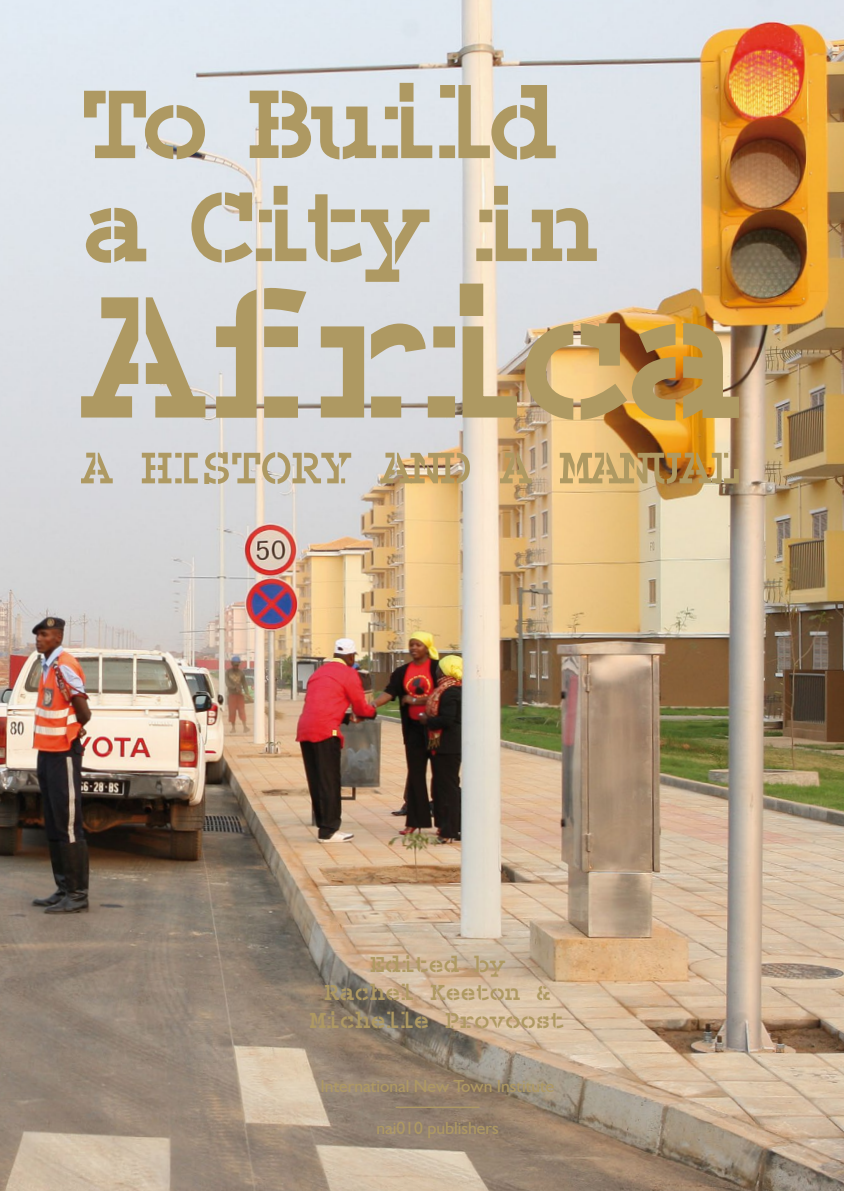
<style>
.page{position:relative;width:844px;height:1191px;background:#fff}
.page>*{position:absolute;margin:0;border:0;box-sizing:border-box;transform-origin:0 0}
.t1{font:700 205.97px "Almere Haven Versie 1";letter-spacing:-.075em;color:#ae9962}
.t2{font:700 114.45px/102.9px "Almere Haven Versie 1";letter-spacing:-.075em;color:#ae9962}
.t3{font:700 53.38px "Almere Haven Versie 1";letter-spacing:-.04em;color:#ae9962}
.t4{font:700 26.25px/28px "Almere Haven Versie 1";letter-spacing:-.025em;color:#ae9962;text-align:center}
.t5{font:17.5px "Humanist 521 BT";color:#ae9962}
</style>
<div class="page">
<img style="left:0;top:0;width:843px;height:1191px">
<hr style="left:395px;top:1106px;width:84px;height:2px;background:#ae9962">
<svg style="left:83px;top:90px;width:123px;height:70px;background:#d4d6d2"></svg>
<svg style="left:249px;top:82px;width:307px;height:79px;background:#dadad5"></svg>
<img style="left:80px;top:185px;width:659px;height:236px">
<h2 class="t2" style="left:81px;top:73px;width:519px">To Build a City in</h2>
<h1 class="t1" style="left:81px;top:249px;width:666px">Africa</h1>
<h3 class="t3" style="left:81px;top:440px;width:661px">A HISTORY AND A MANUAL</h3>
<h3 class="t4" style="left:310px;top:950px;width:256px">Edited by<br>Rachel Keeton &amp;<br>Michelle Provoost</h3>
<p class="t5" style="left:320px;top:1075px;width:235px">International New Town Institute</p>
<p class="t5" style="left:376px;top:1117px;width:124px">nai010 publishers</p>
</div>
